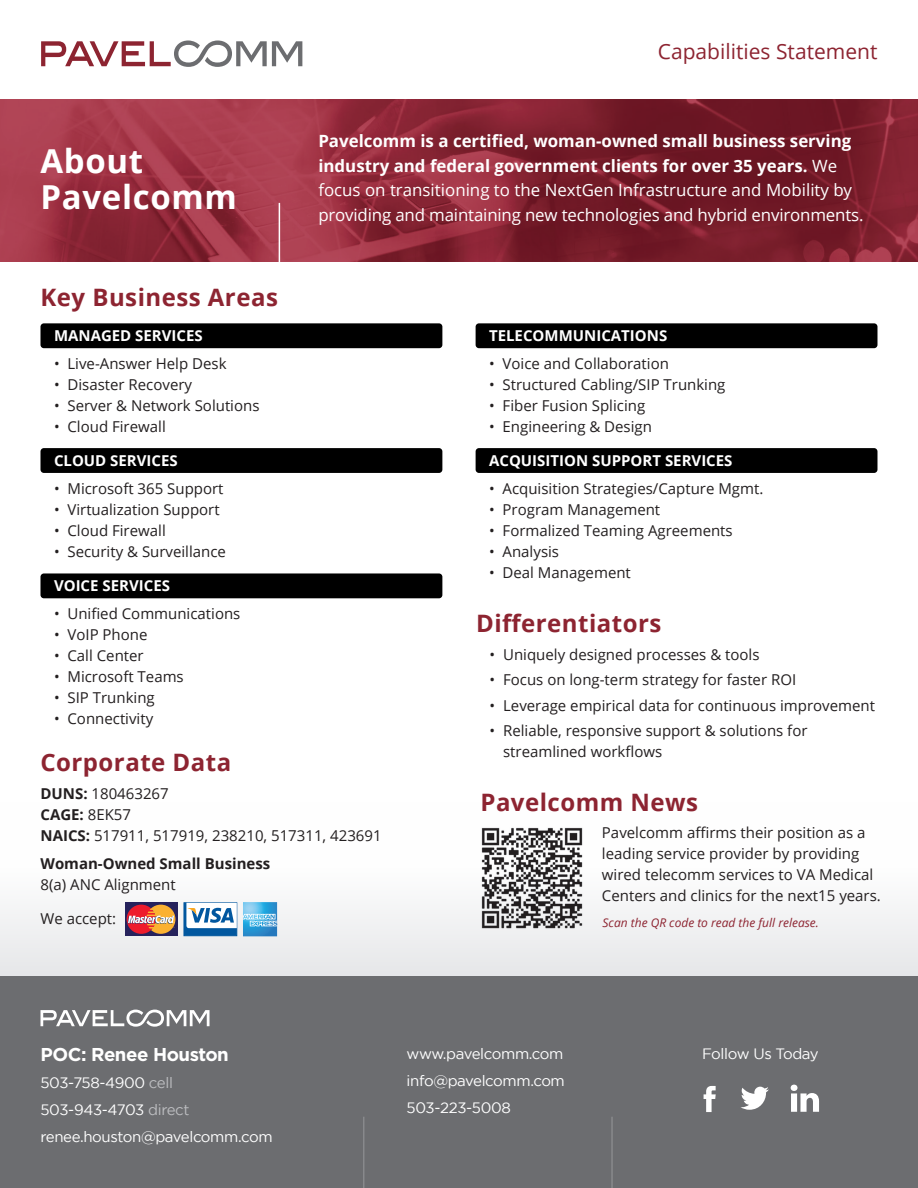
<style>
.page{position:relative;width:918px;height:1188px;background:#fff}
.page>*{position:absolute;margin:0;border:0;box-sizing:border-box;transform-origin:0 0}
.body{font:700 33px/36px "Open Sans";letter-spacing:.02em;color:#fff}
.body-2{font:700 24px "Open Sans";letter-spacing:.02em;color:#8d2431}
.t1{font:21px "Open Sans";color:#8d2431}
.t2{font:700 18.6px "Gotham";letter-spacing:-.025em;color:#fff}
.body-3{font:16.8px/24.6px "Open Sans";letter-spacing:-.01em;color:#fff}
.body-4{font:15px/21px "Open Sans";color:#231f20}
.t3{font:15px "Gotham";letter-spacing:-.025em;color:#fff}
.body-5{font:700 15px "Open Sans";color:#fff}
.body-6{font:700 15px "Open Sans";color:#231f20}
.body-7{font:italic 12px "Open Sans";color:#8d2431}
.s1{font-weight:700}
.s2{font-weight:400}
.s3{color:#bcbdc0}
</style>
<div class="page">
<div style="left:40px;top:323px;width:402px;height:25px;background:#000;border-radius:3px"></div>
<div style="left:476px;top:323px;width:401px;height:25px;background:#000;border-radius:3px"></div>
<div style="left:40px;top:448px;width:402px;height:25px;background:#000;border-radius:3px"></div>
<div style="left:476px;top:448px;width:401px;height:25px;background:#000;border-radius:3px"></div>
<div style="left:40px;top:573px;width:402px;height:25px;background:#000;border-radius:3px"></div>
<img style="left:0;top:100px;width:918px;height:162px">
<div style="left:0;top:802px;width:918px;height:183px;background:linear-gradient(to bottom,#fff,#e7e8ea)"></div>
<div style="left:0;top:976px;width:918px;height:212px;background:#6c6d70"></div>
<svg style="left:125px;top:903px;width:52px;height:33px"></svg>
<svg style="left:128px;top:905px;width:47px;height:29px"></svg>
<svg style="left:184px;top:902px;width:53px;height:34px"></svg>
<svg style="left:186px;top:903px;width:51px;height:25px"></svg>
<svg style="left:243px;top:902px;width:34px;height:34px"></svg>
<svg style="left:741px;top:1087px;width:28px;height:23px"></svg>
<svg style="left:791px;top:1085px;width:28px;height:27px"></svg>
<svg style="left:704px;top:1086px;width:12px;height:26px"></svg>
<svg style="left:40px;top:1010px;width:170px;height:17px"></svg>
<svg style="left:41px;top:40px;width:261px;height:27px"></svg>
<hr style="left:279px;top:203px;width:1px;height:85px;background:#fff">
<hr style="left:363px;top:1117px;width:1px;height:71px;background:#fff">
<hr style="left:611px;top:1117px;width:2px;height:71px;background:#fff">
<img style="left:471px;top:817px;width:122px;height:122px">
<p class="body" style="left:40px;top:142px;width:198px">About<br>Pavelcomm</p>
<p class="t1" style="left:658px;top:37px;width:221px">Capabilities Statement</p>
<p class="body-3" style="left:318px;top:128px;width:547px"><span class="s1">Pavelcomm is a certified, woman-owned small business serving industry and federal government clients for over 35 years.</span> We focus on transitioning to the NextGen Infrastructure and Mobility by providing and maintaining new technologies and hybrid environments.</p>
<p class="body-2" style="left:40px;top:281px;width:239px">Key Business Areas</p>
<p class="body-5" style="left:54px;top:325px;width:150px">MANAGED SERVICES</p>
<p class="body-4" style="left:54px;top:352px;width:174px">• Live-Answer Help Desk</p>
<p class="body-4" style="left:54px;top:373px;width:140px">• Disaster Recovery</p>
<p class="body-4" style="left:54px;top:394px;width:207px">• Server &amp; Network Solutions</p>
<p class="body-4" style="left:54px;top:415px;width:113px">• Cloud Firewall</p>
<p class="body-5" style="left:54px;top:450px;width:125px">CLOUD SERVICES</p>
<p class="body-4" style="left:54px;top:477px;width:171px">• Microsoft 365 Support</p>
<p class="body-4" style="left:54px;top:498px;width:167px">• Virtualization Support</p>
<p class="body-4" style="left:54px;top:519px;width:113px">• Cloud Firewall</p>
<p class="body-4" style="left:54px;top:540px;width:174px">• Security &amp; Surveillance</p>
<p class="body-5" style="left:54px;top:575px;width:118px">VOICE SERVICES</p>
<p class="body-4" style="left:54px;top:603px;width:188px">• Unified Communications</p>
<p class="body-4" style="left:54px;top:624px;width:95px">• VoIP Phone</p>
<p class="body-4" style="left:54px;top:645px;width:91px">• Call Center</p>
<p class="body-4" style="left:54px;top:666px;width:131px">• Microsoft Teams</p>
<p class="body-4" style="left:54px;top:687px;width:102px">• SIP Trunking</p>
<p class="body-4" style="left:54px;top:708px;width:101px">• Connectivity</p>
<p class="body-2" style="left:40px;top:746px;width:192px">Corporate Data</p>
<p class="body-4" style="left:40px;top:783px;width:130px"><span class="s1">DUNS:</span> 180463267</p>
<p class="body-6" style="left:40px;top:804px;width:92px">CAGE: <span class="s2">8EK57</span></p>
<p class="body-4" style="left:40px;top:825px;width:343px"><span class="s1">NAICS:</span> 517911, 517919, 238210, 517311, 423691</p>
<p class="body-6" style="left:40px;top:853px;width:231px">Woman-Owned Small Business</p>
<p class="body-4" style="left:40px;top:874px;width:137px">8(a) ANC Alignment</p>
<p class="body-4" style="left:40px;top:908px;width:77px">We accept:</p>
<p class="body-5" style="left:489px;top:325px;width:180px">TELECOMMUNICATIONS</p>
<p class="body-4" style="left:489px;top:352px;width:181px">• Voice and Collaboration</p>
<p class="body-4" style="left:489px;top:373px;width:238px">• Structured Cabling/SIP Trunking</p>
<p class="body-4" style="left:489px;top:394px;width:158px">• Fiber Fusion Splicing</p>
<p class="body-4" style="left:489px;top:415px;width:164px">• Engineering &amp; Design</p>
<p class="body-5" style="left:489px;top:450px;width:245px">ACQUISITION SUPPORT SERVICES</p>
<p class="body-4" style="left:489px;top:477px;width:276px">• Acquisition Strategies/Capture Mgmt.</p>
<p class="body-4" style="left:489px;top:498px;width:173px">• Program Management</p>
<p class="body-4" style="left:489px;top:519px;width:245px">• Formalized Teaming Agreements</p>
<p class="body-4" style="left:489px;top:540px;width:72px">• Analysis</p>
<p class="body-4" style="left:489px;top:561px;width:143px">• Deal Management</p>
<p class="body-2" style="left:476px;top:607px;width:187px">Differentiators</p>
<p class="body-4" style="left:490px;top:644px;width:271px">• Uniquely designed processes &amp; tools</p>
<p class="body-4" style="left:490px;top:669px;width:308px">• Focus on long-term strategy for faster ROI</p>
<p class="body-4" style="left:490px;top:694px;width:387px">• Leverage empirical data for continuous improvement</p>
<p class="body-4" style="left:503px;top:720px;width:306px;text-indent:-14px">• Reliable, responsive support &amp; solutions for streamlined workflows</p>
<p class="body-2" style="left:480px;top:785px;width:219px">Pavelcomm News</p>
<p class="body-4" style="left:602px;top:822px;width:280px">Pavelcomm affirms their position as a leading service provider by providing wired telecomm services to VA Medical Centers and clinics for the next15 years.</p>
<p class="body-7" style="left:603px;top:914px;width:218px">Scan the QR code to read the full release.</p>
<p class="t2" style="left:40px;top:1044px;width:190px">POC: Renee Houston</p>
<p class="t3" style="left:702px;top:1045px;width:118px">Follow Us Today</p>
<p class="t3" style="left:40px;top:1075px;width:134px">503-758-4900 <span class="s3">cell</span></p>
<p class="t3" style="left:40px;top:1102px;width:150px">503-943-4703 <span class="s3">direct</span></p>
<p class="t3" style="left:40px;top:1129px;width:234px">renee.houston@pavelcomm.com</p>
<p class="t3" style="left:407px;top:1045px;width:158px">www.pavelcomm.com</p>
<p class="t3" style="left:407px;top:1072px;width:160px">info@pavelcomm.com</p>
<p class="t3" style="left:407px;top:1099px;width:106px">503-223-5008</p>
</div>
